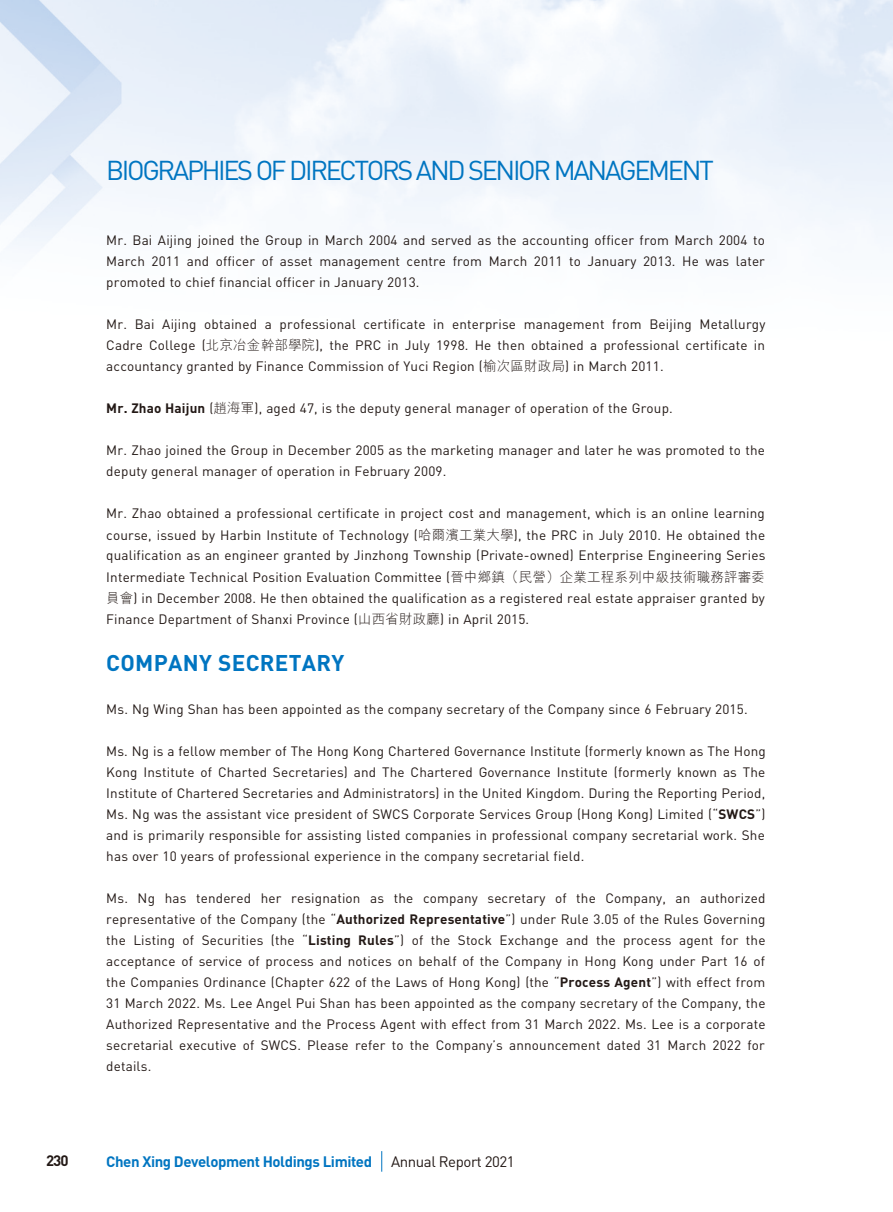
<style>
.page{position:relative;width:893px;height:1212px;background:#fff}
.page>*{position:absolute;margin:0;border:0;box-sizing:border-box;transform-origin:0 0}
.t1{font:27px "DIN";letter-spacing:-.09em;color:#0075c1}
.t2{font:700 22.5px "DIN";letter-spacing:.01em;color:#0075c1}
.t3{font:700 15px "DIN";letter-spacing:-.03em;color:#0075c1}
.t4{font:15px "DIN";letter-spacing:-.03em;color:#231916}
.t5{font:700 15px "DIN";color:#231916}
.t6{font:13.5px/21px "DIN";letter-spacing:.01em;color:#231916;text-align:justify}
.s1{font-family:"M Hei HK";font-weight:300}
.s2{font-weight:700}
</style>
<div class="page">
<svg style="left:381px;top:1151px;width:1px;height:21px"></svg>
<h1 class="t1" style="left:106px;top:154px;width:609px">BIOGRAPHIES OF DIRECTORS AND SENIOR MANAGEMENT</h1>
<p class="t6" style="left:106px;top:230px;width:660px">Mr. Bai Aijing joined the Group in March 2004 and served as the accounting officer from March 2004 to March 2011 and officer of asset management centre from March 2011 to January 2013. He was later promoted to chief financial officer in January 2013.</p>
<p class="t6" style="left:106px;top:314px;width:661px">Mr. Bai Aijing obtained a professional certificate in enterprise management from Beijing Metallurgy Cadre College (<span class="s1">北京冶金幹部學院</span>), the PRC in July 1998. He then obtained a professional certificate in accountancy granted by Finance Commission of Yuci Region (<span class="s1">榆次區財政局</span>) in March 2011.</p>
<p class="t6" style="left:106px;top:398px;width:568px"><span class="s2">Mr. Zhao Haijun</span> (<span class="s1">趙海軍</span>), aged 47, is the deputy general manager of operation of the Group.</p>
<p class="t6" style="left:106px;top:440px;width:660px">Mr. Zhao joined the Group in December 2005 as the marketing manager and later he was promoted to the deputy general manager of operation in February 2009.</p>
<p class="t6" style="left:106px;top:503px;width:661px">Mr. Zhao obtained a professional certificate in project cost and management, which is an online learning course, issued by Harbin Institute of Technology (<span class="s1">哈爾濱工業大學</span>), the PRC in July 2010. He obtained the qualification as an engineer granted by Jinzhong Township (Private-owned) Enterprise Engineering Series Intermediate Technical Position Evaluation Committee (<span class="s1">晉中鄉鎮（民營）企業工程系列中級技術職務評審委員會</span>) in December 2008. He then obtained the qualification as a registered real estate appraiser granted by Finance Department of Shanxi Province (<span class="s1">山西省財政廳</span>) in April 2015.</p>
<h2 class="t2" style="left:106px;top:648px;width:240px">COMPANY SECRETARY</h2>
<p class="t6" style="left:106px;top:698px;width:643px">Ms. Ng Wing Shan has been appointed as the company secretary of the Company since 6 February 2015.</p>
<p class="t6" style="left:106px;top:740px;width:661px">Ms. Ng is a fellow member of The Hong Kong Chartered Governance Institute (formerly known as The Hong Kong Institute of Charted Secretaries) and The Chartered Governance Institute (formerly known as The Institute of Chartered Secretaries and Administrators) in the United Kingdom. During the Reporting Period, Ms. Ng was the assistant vice president of SWCS Corporate Services Group (Hong Kong) Limited (“<span class="s2">SWCS</span>”) and is primarily responsible for assisting listed companies in professional company secretarial work. She has over 10 years of professional experience in the company secretarial field.</p>
<p class="t6" style="left:106px;top:887px;width:661px">Ms. Ng has tendered her resignation as the company secretary of the Company, an authorized representative of the Company (the “<span class="s2">Authorized Representative</span>”) under Rule 3.05 of the Rules Governing the Listing of Securities (the “<span class="s2">Listing Rules</span>”) of the Stock Exchange and the process agent for the acceptance of service of process and notices on behalf of the Company in Hong Kong under Part 16 of the Companies Ordinance (Chapter 622 of the Laws of Hong Kong) (the “<span class="s2">Process Agent</span>”) with effect from 31 March 2022. Ms. Lee Angel Pui Shan has been appointed as the company secretary of the Company, the Authorized Representative and the Process Agent with effect from 31 March 2022. Ms. Lee is a corporate secretarial executive of SWCS. Please refer to the Company’s announcement dated 31 March 2022 for details.</p>
<p class="t5" style="left:46px;top:1150px;width:24px">230</p>
<p class="t3" style="left:106px;top:1151px;width:267px">Chen Xing Development Holdings Limited</p>
<p class="t4" style="left:391px;top:1152px;width:125px">Annual Report 2021</p>
</div>
